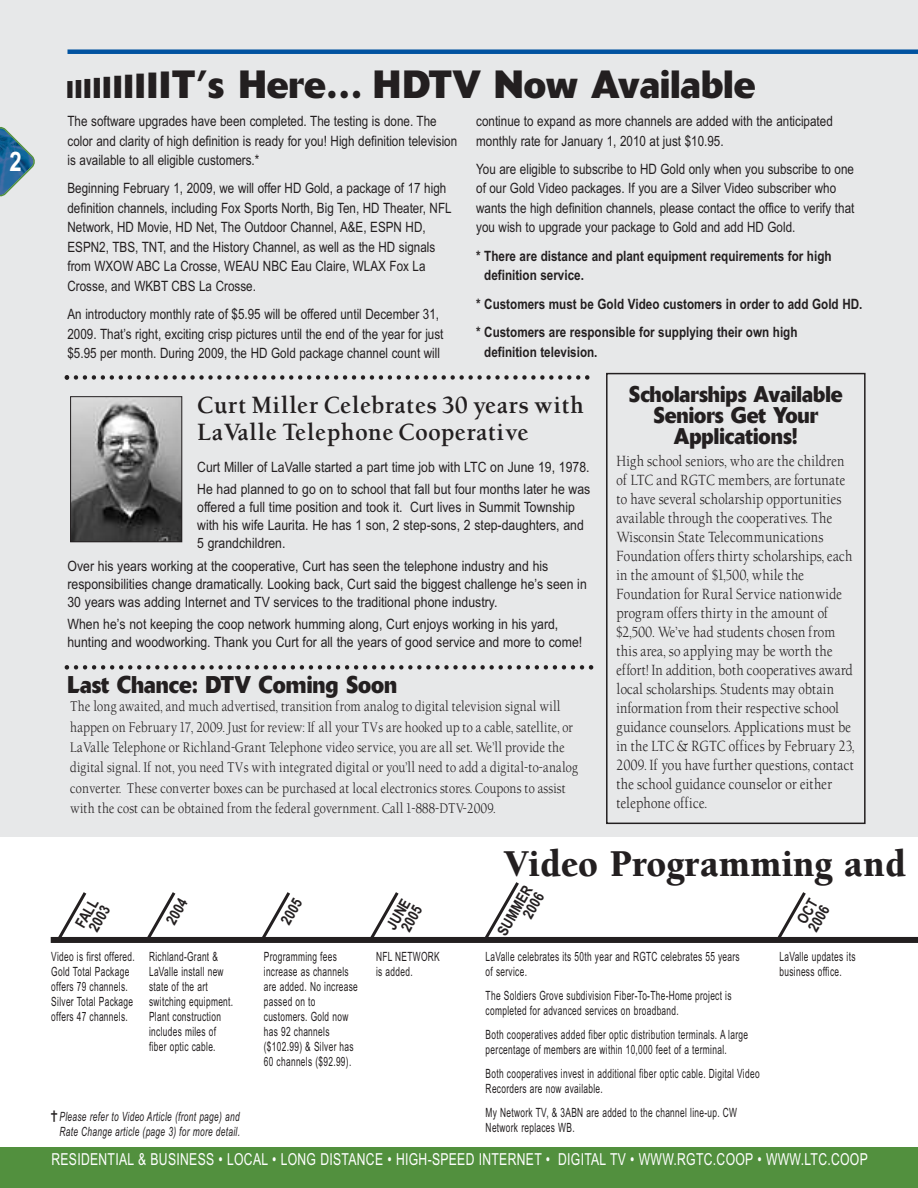
<style>
.page{position:relative;width:918px;height:1188px;background:#fff}
.page>*{position:absolute;margin:0;border:0;box-sizing:border-box;transform-origin:0 0}
.t1{font:700 39px "Delta";letter-spacing:.005em;color:#231f20;scale:.95 1}
.t2{font:900 39px "Berkeley";letter-spacing:.005em;color:#231f20;scale:.95 1}
.t3{font:700 27px "Arial Narrow";color:#fff}
.t4{font:700 24px "Delta";color:#231f20;scale:.9 1}
.t5{font:700 22.5px/27px "Berkeley Oldstyle";letter-spacing:.005em;color:#231f20;scale:.95 1}
.t6{font:700 22.5px/21px "Delta";color:#231f20;text-align:center;scale:.9 1}
.t7{font:16.5px "Arial Narrow";letter-spacing:.02em;color:#fff;scale:.9 1}
.t8{font:700 15px/13.5px "Arial Narrow";color:#231f20}
.t9{font:14.25px/19.5px "Arial Narrow";color:#231f20}
.t10{font:14.25px/18.9px "Berkeley Oldstyle";letter-spacing:.01em;color:#231f20;scale:.85 1}
.t11{font:14.25px/18px "Arial Narrow";color:#231f20;scale:1.05 1}
.t12{font:700 14.25px/19.5px "Arial Narrow";color:#231f20}
.t13{font:13.5px/20.4px "Berkeley Oldstyle";letter-spacing:.01em;color:#231f20;scale:.85 1}
.t14{font:12.75px/15px "Arial Narrow";letter-spacing:.03em;color:#231f20;scale:.8 1}
.t15{font:italic 12.75px/15px "Arial Narrow";letter-spacing:.03em;color:#231f20;text-align:right;scale:.8 1}
.s1{font-size:24px}
.s2{font-size:25.5px}
.s3{font-size:27px}
.s4{font-size:28.5px}
.s5{font-size:30px}
.s6{font-size:31.5px}
.s7{font-size:33px}
.s8{font-size:34.5px}
.s9{font-size:36px}
.s10{font-size:37.5px}
.s11{font-family:"Hira Kaku Pro W6";font-style:normal}
</style>
<div class="page">
<div style="left:0;top:0;width:918px;height:837px;background:#e7e8e9"></div>
<svg style="left:0;top:127px;width:35px;height:70px"></svg>
<div style="left:0;top:1148px;width:918px;height:40px;background:#52903e"></div>
<svg style="left:65px;top:375px;width:525px;height:5px"></svg>
<svg style="left:65px;top:665px;width:528px;height:5px"></svg>
<div style="left:68px;top:49px;width:850px;height:5px;background:#0153a1"></div>
<div style="left:51px;top:937px;width:867px;height:6px;background:#231f20"></div>
<svg style="left:58px;top:892px;width:29px;height:45px"></svg>
<svg style="left:262px;top:892px;width:28px;height:45px"></svg>
<svg style="left:147px;top:892px;width:29px;height:45px"></svg>
<svg style="left:370px;top:892px;width:29px;height:45px"></svg>
<svg style="left:484px;top:882px;width:35px;height:55px"></svg>
<svg style="left:777px;top:892px;width:29px;height:45px"></svg>
<div style="left:606px;top:373px;width:260px;height:451px;border:2px solid #231f20"></div>
<img style="left:72px;top:398px;width:108px;height:142px">
<div style="left:70px;top:396px;width:112px;height:146px;border:1px solid #231f20"></div>
<h2 class="t3" style="left:10px;top:146px;width:14px">2</h2>
<h1 class="t1" style="left:66px;top:70px;width:727px"><span class="s1">I</span><span class="s2">I</span><span class="s3">I</span><span class="s4">I</span><span class="s5">I</span><span class="s6">I</span><span class="s7">I</span><span class="s8">I</span><span class="s9">I</span><span class="s10">I</span>T’s Here… HDTV Now Available</h1>
<p class="t9" style="left:67px;top:111px;width:391px">The software upgrades have been completed. The testing is done. The color and clarity of high definition is ready for you! High definition television is available to all eligible customers.*</p>
<p class="t9" style="left:67px;top:179px;width:386px">Beginning February 1, 2009, we will offer HD Gold, a package of 17 high definition channels, including Fox Sports North, Big Ten, HD Theater, NFL Network, HD Movie, HD Net, The Outdoor Channel, A&amp;E, ESPN HD, ESPN2, TBS, TNT, and the History Channel, as well as the HD signals from WXOW ABC La Crosse, WEAU NBC Eau Claire, WLAX Fox La Crosse, and WKBT CBS La Crosse.</p>
<p class="t9" style="left:67px;top:305px;width:378px">An introductory monthly rate of $5.95 will be offered until December 31,<br>2009. That’s right, exciting crisp pictures until the end of the year for just $5.95 per month. During 2009, the HD Gold package channel count will</p>
<p class="t9" style="left:476px;top:111px;width:358px">continue to expand as more channels are added with the anticipated monthly rate for January 1, 2010 at just $10.95.</p>
<p class="t9" style="left:476px;top:159px;width:380px">You are eligible to subscribe to HD Gold only when you subscribe to one of our Gold Video packages. If you are a Silver Video subscriber who wants the high definition channels, please contact the office to verify that you wish to upgrade your package to Gold and add HD Gold.</p>
<p class="t12" style="left:484px;top:246px;width:349px;text-indent:-8px">* There are distance and plant equipment requirements for high definition service.</p>
<p class="t12" style="left:476px;top:290px;width:388px;line-height:28.5px">* Customers must be Gold Video customers in order to add Gold HD. * Customers are responsible for supplying their own high</p>
<p class="t12" style="left:484px;top:342px;width:115px">definition television.</p>
<h3 class="t5" style="left:197px;top:392px;width:409px">Curt Miller Celebrates 30 years with<br>LaValle Telephone Cooperative</h3>
<p class="t11" style="left:197px;top:456px;width:376px;line-height:22.4px">Curt Miller of LaValle started a part time job with LTC on June 19, 1978.<br>He had planned to go on to school that fall but four months later he was</p>
<p class="t11" style="left:197px;top:499px;width:370px">offered a full time position and took it. Curt lives in Summit Township with his wife Laurita. He has 1 son, 2 step-sons, 2 step-daughters, and<br>5 grandchildren.</p>
<p class="t11" style="left:68px;top:557px;width:496px">Over his years working at the cooperative, Curt has seen the telephone industry and his responsibilities change dramatically. Looking back, Curt said the biggest challenge he’s seen in<br>30 years was adding Internet and TV services to the traditional phone industry.</p>
<p class="t11" style="left:68px;top:615px;width:492px">When he’s not keeping the coop network humming along, Curt enjoys working in his yard, hunting and woodworking. Thank you Curt for all the years of good service and more to come!</p>
<h3 class="t4" style="left:68px;top:677px;width:368px">Last Chance: DTV Coming Soon</h3>
<p class="t13" style="left:70px;top:696px;width:599px">The long awaited, and much advertised, transition from analog to digital television signal will happen on February 17, 2009. Just for review: If all your TVs are hooked up to a cable, satellite, or LaValle Telephone or Richland-Grant Telephone video service, you are all set. We’ll provide the digital signal. If not, you need TVs with integrated digital or you’ll need to add a digital-to-analog converter. These converter boxes can be purchased at local electronics stores. Coupons to assist with the cost can be obtained from the federal government. Call 1-888-DTV-2009.</p>
<h3 class="t6" style="left:629px;top:386px;width:239px">Scholarships Available<br>Seniors Get Your<br>Applications!</h3>
<p class="t10" style="left:617px;top:452px;width:282px">High school seniors, who are the children of LTC and RGTC members, are fortunate to have several scholarship opportunities available through the cooperatives. The Wisconsin State Telecommunications Foundation offers thirty scholarships, each in the amount of $1,500, while the Foundation for Rural Service nationwide program offers thirty in the amount of $2,500. We’ve had students chosen from this area, so applying may be worth the effort! In addition, both cooperatives award local scholarships. Students may obtain information from their respective school guidance counselors. Applications must be in the LTC &amp; RGTC offices by February 23, 2009. If you have further questions, contact the school guidance counselor or either telephone office.</p>
<p class="t8" style="left:164px;top:920px;width:29px;rotate:-60deg">2004</p>
<p class="t8" style="left:385px;top:925px;width:34px;text-align:center;rotate:-60deg">JUNE<br>2005</p>
<p class="t8" style="left:73px;top:923px;width:32px;rotate:-60deg">FALL<br>2003</p>
<p class="t8" style="left:279px;top:920px;width:29px;rotate:-60deg">2005</p>
<p class="t14" style="left:51px;top:949px;width:106px">Video is first offered.<br>Gold Total Package offers 79 channels.<br>Silver Total Package offers 47 channels.</p>
<p class="t14" style="left:149px;top:949px;width:107px">Richland-Grant &amp;<br>LaValle install new state of the art switching equipment.<br>Plant construction includes miles of fiber optic cable.</p>
<p class="t15" style="left:49px;top:1110px;width:240px"><span class="s11">†</span>Please refer to Video Article (front page) and<br>Rate Change article (page 3) for more detail.</p>
<p class="t14" style="left:264px;top:949px;width:119px">Programming fees increase as channels are added. No increase passed on to customers. Gold now has 92 channels ($102.99) &amp; Silver has<br>60 channels ($92.99).</p>
<p class="t14" style="left:376px;top:949px;width:81px">NFL NETWORK is added.</p>
<h1 class="t2" style="left:504px;top:848px;width:425px">Video Programming and</h1>
<p class="t8" style="left:495px;top:931px;width:56px;text-align:right;rotate:-60deg">SUMMER<br>2006</p>
<p class="t8" style="left:795px;top:920px;width:29px;rotate:-60deg">OCT<br>2006</p>
<p class="t14" style="left:486px;top:949px;width:319px">LaValle celebrates its 50th year and RGTC celebrates 55 years of service.</p>
<p class="t14" style="left:486px;top:988px;width:309px">The Soldiers Grove subdivision Fiber-To-The-Home project is completed for advanced services on broadband.</p>
<p class="t14" style="left:486px;top:1027px;width:330px">Both cooperatives added fiber optic distribution terminals. A large percentage of members are within 10,000 feet of a terminal.</p>
<p class="t14" style="left:486px;top:1066px;width:344px">Both cooperatives invest in additional fiber optic cable. Digital Video<br>Recorders are now available.</p>
<p class="t14" style="left:486px;top:1105px;width:316px">My Network TV, &amp; 3ABN are added to the channel line-up. CW<br>Network replaces WB.</p>
<p class="t14" style="left:779px;top:949px;width:97px">LaValle updates its business office.</p>
<p class="t7" style="left:51px;top:1150px;width:909px">RESIDENTIAL &amp; BUSINESS • LOCAL • LONG DISTANCE • HIGH-SPEED INTERNET • DIGITAL TV • WWW.RGTC.COOP • WWW.LTC.COOP</p>
</div>
